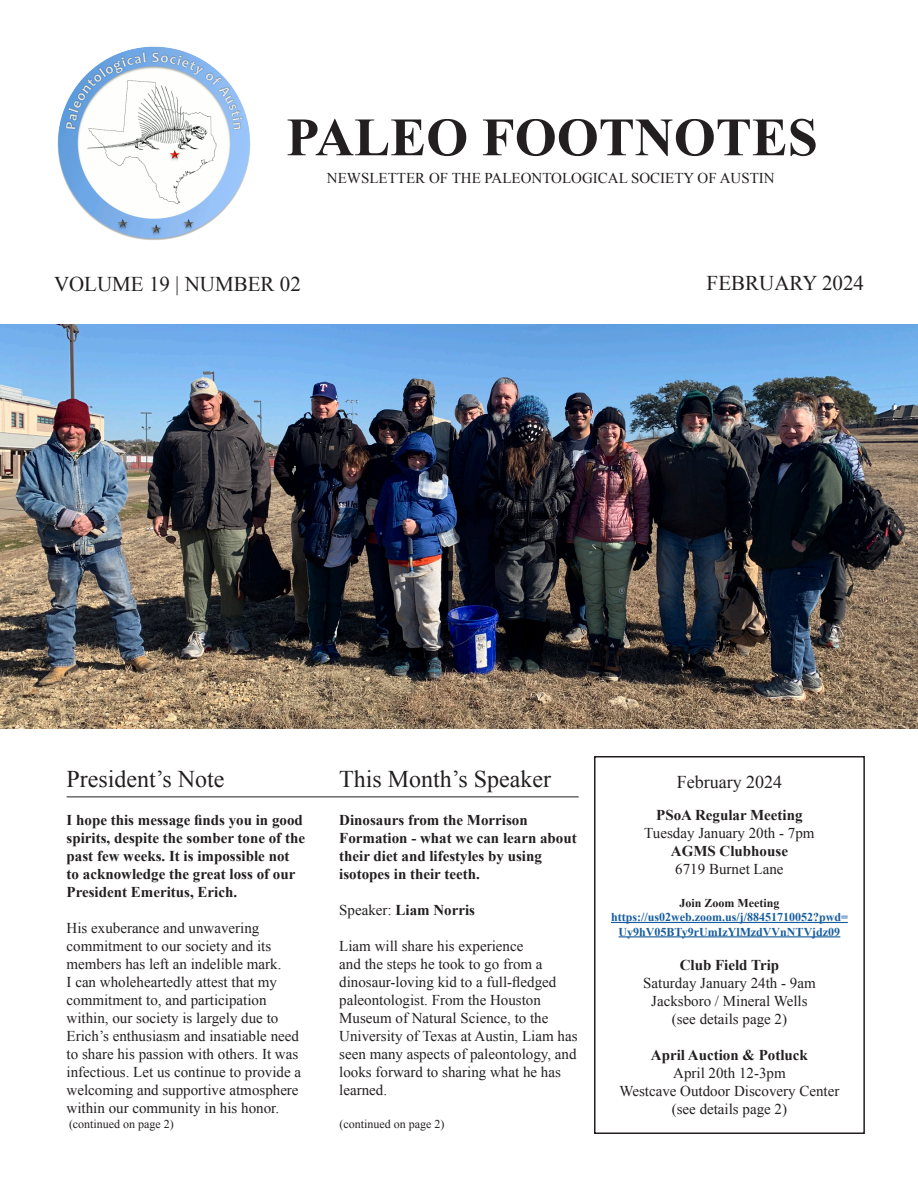
<style>
.page{position:relative;width:918px;height:1188px;background:#fff}
.page>*{position:absolute;margin:0;border:0;box-sizing:border-box;transform-origin:0 0}
.t1{font:700 54px "Times New Roman";color:#231f20}
.t2{font:24px "Times New Roman";color:#231f20}
.t3{font:21px "Times New Roman";color:#231f20}
.t4{font:18px "Times New Roman";color:#231f20}
.t5{font:15px/18px "Times New Roman";color:#231f20}
.t6{font:700 15px/18px "Times New Roman";color:#231f20}
.t7{font:700 12px/14.4px "Times New Roman";color:#175d9e;text-align:center}
.t8{font:12px "Times New Roman";color:#231f20}
.t9{font:700 12px "Times New Roman";color:#231f20}
.s1{font-weight:400}
</style>
<div class="page">
<div style="left:594px;top:756px;width:271px;height:378px;border:2px solid #231f20"></div>
<img style="left:57px;top:46px;width:194px;height:194px">
<hr style="left:611px;top:922px;width:237px;height:1px;background:#175d9e">
<hr style="left:619px;top:936px;width:221px;height:1px;background:#175d9e">
<hr style="left:67px;top:797px;width:512px;height:1px;background:#231f20">
<img style="left:0;top:324px;width:918px;height:405px">
<p class="t1" style="left:286px;top:100px;width:533px">PALEO FOOTNOTES</p>
<p class="t5" style="left:327px;top:169px;width:449px">NEWSLETTER OF THE PALEONTOLOGICAL SOCIETY OF AUSTIN</p>
<p class="t3" style="left:54px;top:269px;width:248px">VOLUME 19 | NUMBER 02</p>
<p class="t3" style="left:707px;top:269px;width:159px">FEBRUARY 2024</p>
<p class="t2" style="left:67px;top:763px;width:159px">President’s Note</p>
<p class="t2" style="left:339px;top:763px;width:213px">This Month’s Speaker</p>
<p class="t6" style="left:67px;top:810px;width:240px">I hope this message finds you in good spirits, despite the somber tone of the past few weeks. It is impossible not to acknowledge the great loss of our President Emeritus, Erich.</p>
<p class="t5" style="left:67px;top:919px;width:236px">His exuberance and unwavering commitment to our society and its members has left an indelible mark.<br>I can wholeheartedly attest that my commitment to, and participation within, our society is largely due to Erich’s enthusiasm and insatiable need to share his passion with others. It was infectious. Let us continue to provide a welcoming and supportive atmosphere within our community in his honor.</p>
<p class="t6" style="left:339px;top:810px;width:239px">Dinosaurs from the Morrison<br>Formation - what we can learn about their diet and lifestyles by using isotopes in their teeth.</p>
<p class="t6" style="left:339px;top:900px;width:137px"><span class="s1">Speaker:</span> Liam Norris</p>
<p class="t5" style="left:339px;top:937px;width:240px">Liam will share his experience<br>and the steps he took to go from a dinosaur-loving kid to a full-fledged paleontologist. From the Houston<br>Museum of Natural Science, to the<br>University of Texas at Austin, Liam has seen many aspects of paleontology, and looks forward to sharing what he has learned.</p>
<p class="t8" style="left:69px;top:1116px;width:106px">(continued on page 2)</p>
<p class="t8" style="left:339px;top:1116px;width:106px">(continued on page 2)</p>
<p class="t4" style="left:677px;top:770px;width:107px">February 2024</p>
<p class="t6" style="left:656px;top:806px;width:148px">PSoA Regular Meeting</p>
<p class="t5" style="left:644px;top:824px;width:172px">Tuesday January 20th - 7pm</p>
<p class="t6" style="left:671px;top:842px;width:119px">AGMS Clubhouse</p>
<p class="t5" style="left:675px;top:860px;width:110px">6719 Burnet Lane</p>
<p class="t9" style="left:679px;top:894px;width:101px">Join Zoom Meeting</p>
<p class="t7" style="left:611px;top:910px;width:238px">https://us02web.zoom.us/j/88451710052?pwd=<br>Uy9hV05BTy9rUmIzYlMzdVVnNTVjdz09</p>
<p class="t6" style="left:680px;top:955px;width:101px">Club Field Trip</p>
<p class="t5" style="left:643px;top:974px;width:174px">Saturday January 24th - 9am</p>
<p class="t5" style="left:651px;top:992px;width:158px">Jacksboro / Mineral Wells</p>
<p class="t5" style="left:672px;top:1010px;width:117px">(see details page 2)</p>
<p class="t6" style="left:651px;top:1045px;width:159px">April Auction &amp; Potluck</p>
<p class="t5" style="left:673px;top:1064px;width:114px">April 20th 12-3pm</p>
<p class="t5" style="left:619px;top:1082px;width:221px">Westcave Outdoor Discovery Center</p>
<p class="t5" style="left:672px;top:1100px;width:117px">(see details page 2)</p>
</div>
